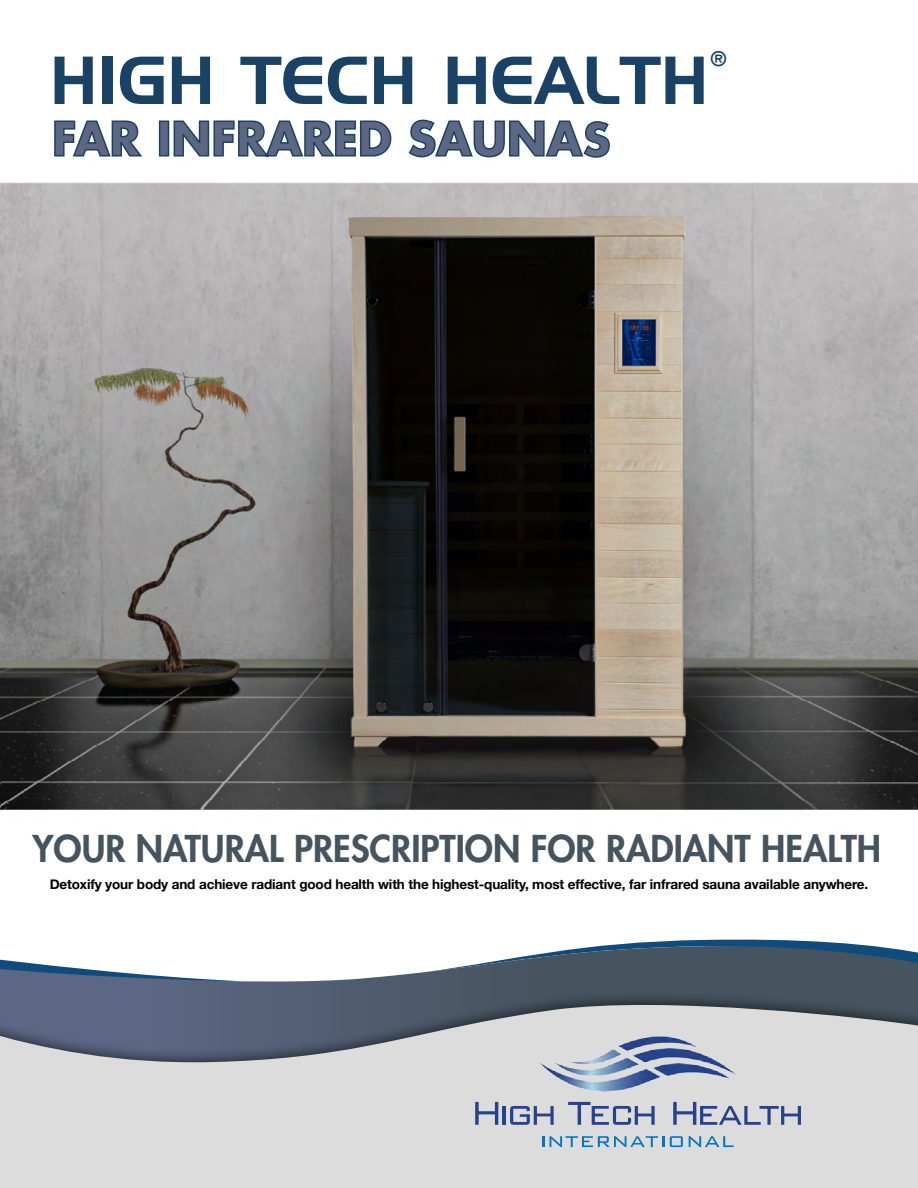
<style>
.page{position:relative;width:918px;height:1188px;background:#fff}
.page>*{position:absolute;margin:0;border:0;box-sizing:border-box;transform-origin:0 0}
.t1{font:66px "Handel Gothic BT";color:#1a4264}
.t2{font:700 44.25px "Futura Std";color:#5c6784}
.t3{font:800 36px "Futura Std";color:#46545f}
.t4{font:800 19.5px "Futura Std";color:#1a4264}
.t5{font:700 13.5px "Helvetica Neue";letter-spacing:-.01em;color:#000}
</style>
<div class="page">
<svg style="left:600px;top:939px;width:272px;height:7px"></svg>
<svg style="left:0;top:946px;width:918px;height:44px"></svg>
<svg style="left:0;top:995px;width:918px;height:193px;background:#bdc0c4"></svg>
<svg style="left:475px;top:1102px;width:23px;height:23px"></svg>
<hr style="left:503px;top:1106px;width:3px;height:19px;background:#25428a">
<svg style="left:510px;top:1106px;width:26px;height:19px"></svg>
<svg style="left:756px;top:1102px;width:45px;height:23px"></svg>
<svg style="left:543px;top:1136px;width:121px;height:11px"></svg>
<svg style="left:670px;top:1136px;width:13px;height:11px"></svg>
<svg style="left:689px;top:1136px;width:45px;height:11px"></svg>
<svg style="left:54px;top:119px;width:556px;height:39px"></svg>
<img style="left:1px;top:182px;width:917px;height:629px">
<img style="left:536px;top:989px;width:220px;height:138px">
<h1 class="t1" style="left:50px;top:40px;width:660px">HIGH TECH HEALTH</h1>
<h3 class="t4" style="left:711px;top:47px;width:17px">®</h3>
<h2 class="t2" style="left:583px;top:110px;width:29px">S</h2>
<h3 class="t3" style="left:32px;top:826px;width:850px">YOUR NATURAL PRESCRIPTION FOR RADIANT HEALTH</h3>
<p class="t5" style="left:50px;top:876px;width:820px">Detoxify your body and achieve radiant good health with the highest-quality, most effective, far infrared sauna available anywhere.</p>
</div>
